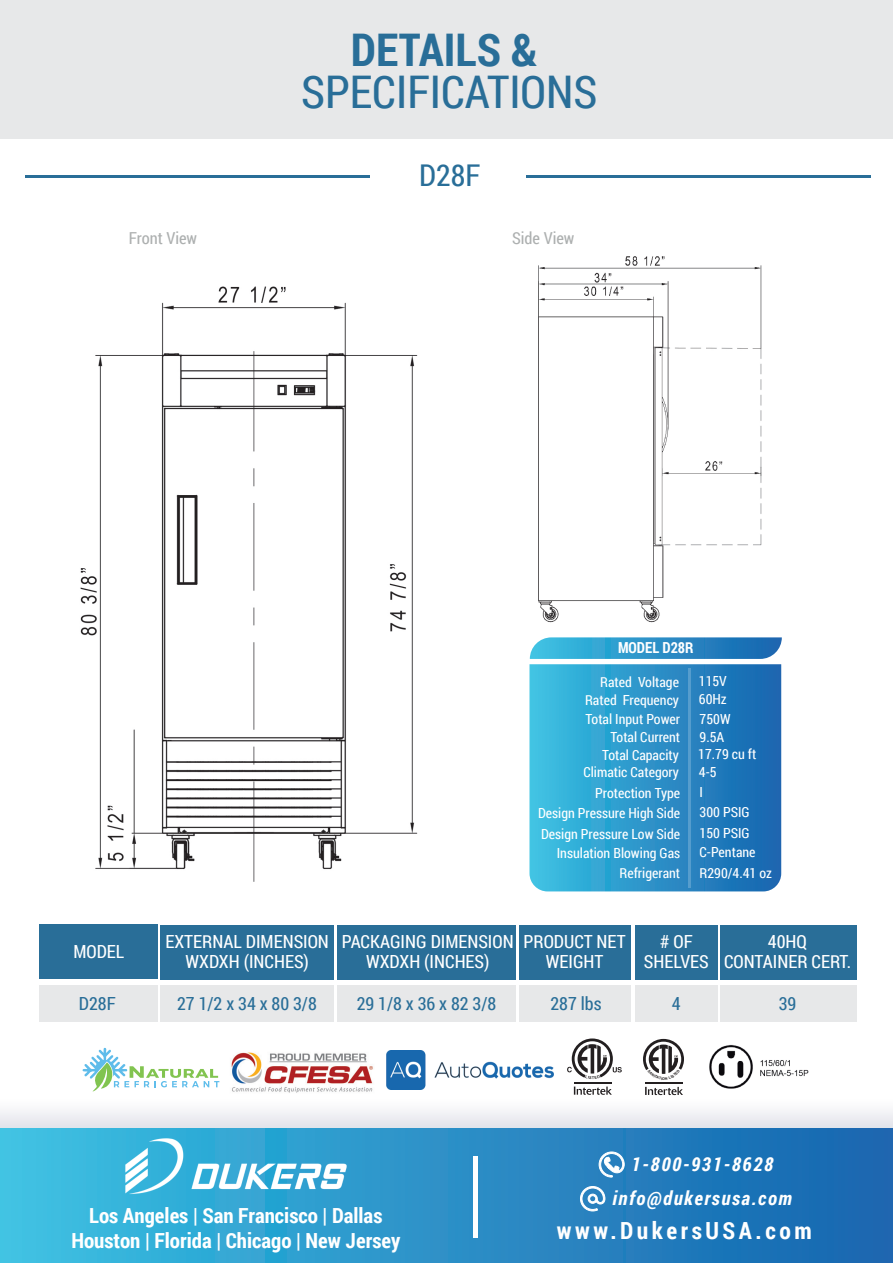
<style>
.page{position:relative;width:893px;height:1263px;background:#fff}
.page>*{position:absolute;margin:0;border:0;box-sizing:border-box;transform-origin:0 0}
.t1{font:45px "Roboto Condensed";color:#296e98}
.t2{font:700 45px "Roboto Condensed";color:#296e98}
.t3{font:30px "Roboto Condensed";color:#296e98}
.t4{font:700 23.55px "Roboto Condensed";letter-spacing:.15em;color:#fff}
.t5{font:700 20.85px/24.9px "Roboto Condensed";color:#fff;text-align:center}
.t6{font:italic 700 19.2px/33.9px "Roboto Condensed";letter-spacing:.08em;color:#fff;text-align:center}
.t7{font:18px/20.7px "Roboto Condensed";color:#fff;text-align:center}
.t8{font:18px "Roboto Condensed";color:#296e98}
.t9{font:16.5px "Roboto Condensed";color:#adb0b0}
.t10{font:700 15.15px "Roboto Condensed";color:#fff;scale:.96 1}
.t11{font:13.95px/20.9px "Roboto Condensed";color:#fff}
</style>
<div class="page">
<img style="left:80px;top:286px;width:338px;height:595px">
<img style="left:538px;top:256px;width:224px;height:367px">
<svg style="left:0;top:1111px;width:893px;height:18px"></svg>
<div style="left:0;top:1129px;width:893px;height:134px;background:linear-gradient(to right,#3dc1e2,#1863ae)"></div>
<hr style="left:474px;top:1155px;width:4px;height:82px;background:#fff">
<svg style="left:599px;top:1151px;width:26px;height:26px"></svg>
<svg style="left:580px;top:1186px;width:26px;height:26px"></svg>
<img style="left:118px;top:1129px;width:235px;height:75px">
<div style="left:0;top:0;width:893px;height:138px;background:#e7e8e9"></div>
<hr style="left:25px;top:176px;width:345px;height:2px;background:#296e98">
<hr style="left:526px;top:176px;width:345px;height:2px;background:#296e98">
<div style="left:519px;top:925px;width:111px;height:55px;background:#296e98"></div>
<div style="left:160px;top:925px;width:174px;height:55px;background:#296e98"></div>
<div style="left:337px;top:925px;width:179px;height:55px;background:#296e98"></div>
<div style="left:160px;top:985px;width:174px;height:37px;background:#e7e8e9"></div>
<div style="left:337px;top:985px;width:179px;height:37px;background:#e7e8e9"></div>
<div style="left:519px;top:985px;width:111px;height:37px;background:#e7e8e9"></div>
<div style="left:39px;top:924px;width:118px;height:55px;background:#296e98"></div>
<div style="left:39px;top:985px;width:118px;height:36px;background:#e7e8e9"></div>
<div style="left:720px;top:925px;width:136px;height:55px;background:#296e98"></div>
<div style="left:720px;top:985px;width:136px;height:37px;background:#e7e8e9"></div>
<div style="left:635px;top:925px;width:83px;height:55px;background:#296e98"></div>
<div style="left:635px;top:985px;width:83px;height:37px;background:#e7e8e9"></div>
<svg style="left:529px;top:664px;width:252px;height:227px;background:#2c92c8"></svg>
<svg style="left:530px;top:637px;width:252px;height:22px;background:#3697cb"></svg>
<hr style="left:688px;top:668px;width:2px;height:220px;background:#fff">
<svg style="left:567px;top:1038px;width:55px;height:41px"></svg>
<svg style="left:574px;top:1086px;width:38px;height:9px"></svg>
<hr style="left:574px;top:1082px;width:38px;height:1px;background:#231f20">
<svg style="left:645px;top:1087px;width:38px;height:8px"></svg>
<hr style="left:645px;top:1083px;width:38px;height:1px;background:#231f20">
<svg style="left:83px;top:1048px;width:136px;height:43px"></svg>
<img style="left:386px;top:1051px;width:168px;height:38px">
<img style="left:709px;top:1045px;width:100px;height:44px">
<img style="left:231px;top:1052px;width:142px;height:41px">
<svg style="left:643px;top:1039px;width:41px;height:35px"></svg>
<h1 class="t2" style="left:351px;top:19px;width:188px">DETAILS &amp;</h1>
<h1 class="t1" style="left:301px;top:61px;width:298px">SPECIFICATIONS</h1>
<h2 class="t3" style="left:419px;top:155px;width:63px">D28F</h2>
<p class="t9" style="left:129px;top:227px;width:70px">Front View</p>
<p class="t9" style="left:512px;top:227px;width:64px">Side View</p>
<p class="t10" style="left:618px;top:637px;width:80px">MODEL D28R</p>
<p class="t11" style="left:600px;top:671px;width:80px">Rated Voltage</p>
<p class="t11" style="left:699px;top:670px;width:29px">115V</p>
<p class="t11" style="left:585px;top:708px;width:96px">Total Input Power</p>
<p class="t11" style="left:700px;top:708px;width:32px">750W</p>
<p class="t11" style="left:610px;top:726px;width:71px">Total Current</p>
<p class="t11" style="left:700px;top:726px;width:26px">9.5A</p>
<p class="t11" style="left:583px;top:761px;width:97px">Climatic Category</p>
<p class="t11" style="left:699px;top:761px;width:19px">4-5</p>
<p class="t11" style="left:585px;top:689px;width:95px">Rated Frequency</p>
<p class="t11" style="left:699px;top:688px;width:29px">60Hz</p>
<p class="t11" style="left:602px;top:744px;width:78px">Total Capacity</p>
<p class="t11" style="left:698px;top:743px;width:60px">17.79 cu ft</p>
<p class="t11" style="left:595px;top:782px;width:86px">Protection Type</p>
<p class="t11" style="left:700px;top:781px;width:5px">I</p>
<p class="t11" style="left:538px;top:802px;width:144px">Design Pressure High Side<br>Design Pressure Low Side</p>
<p class="t11" style="left:700px;top:801px;width:52px">300 PSIG</p>
<p class="t11" style="left:700px;top:822px;width:52px">150 PSIG</p>
<p class="t11" style="left:557px;top:842px;width:125px">Insulation Blowing Gas</p>
<p class="t11" style="left:700px;top:842px;width:57px">C-Pentane</p>
<p class="t7" style="left:73px;top:941px;width:52px">MODEL</p>
<p class="t8" style="left:79px;top:991px;width:38px">D28F</p>
<p class="t11" style="left:619px;top:862px;width:62px">Refrigerant</p>
<p class="t11" style="left:700px;top:862px;width:74px">R290/4.41 oz</p>
<p class="t7" style="left:165px;top:930px;width:165px">EXTERNAL DIMENSION<br>WXDXH (INCHES)</p>
<p class="t7" style="left:523px;top:930px;width:104px">PRODUCT NET<br>WEIGHT</p>
<p class="t8" style="left:177px;top:991px;width:141px">27 1/2 x 34 x 80 3/8</p>
<p class="t7" style="left:342px;top:930px;width:173px">PACKAGING DIMENSION<br>WXDXH (INCHES)</p>
<p class="t8" style="left:357px;top:991px;width:141px">29 1/8 x 36 x 82 3/8</p>
<p class="t8" style="left:550px;top:991px;width:53px">287 lbs</p>
<p class="t7" style="left:644px;top:930px;width:66px"># OF<br>SHELVES</p>
<p class="t8" style="left:672px;top:991px;width:10px">4</p>
<p class="t7" style="left:724px;top:930px;width:128px">40HQ<br>CONTAINER CERT.</p>
<p class="t8" style="left:779px;top:991px;width:19px">39</p>
<h3 class="t5" style="left:71px;top:1202px;width:330px">Los Angeles | San Francisco | Dallas<br>Houston | Florida | Chicago | New Jersey</h3>
<h3 class="t6" style="left:612px;top:1147px;width:181px">1-800-931-8628 info@dukersusa.com</h3>
<h3 class="t4" style="left:557px;top:1214px;width:256px">www.DukersUSA.com</h3>
</div>
